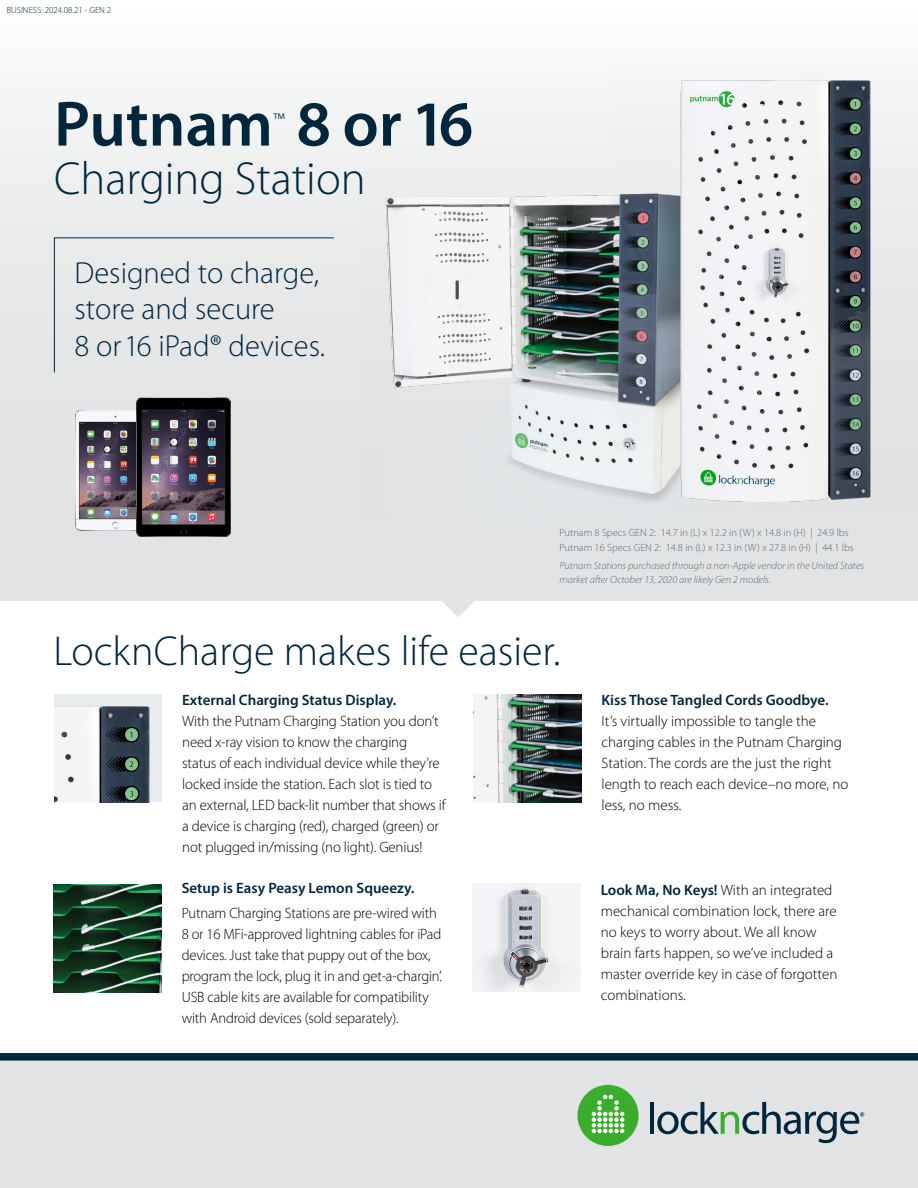
<style>
.page{position:relative;width:918px;height:1188px;background:#fff}
.page>*{position:absolute;margin:0;border:0;box-sizing:border-box;transform-origin:0 0}
.t1{font:600 64.5px "Myriad Pro";color:#00263e}
.t2{font:300 46.5px "Myriad Pro";color:#00263e}
.t3{font:300 42px "Myriad Pro";color:#00263e}
.t4{font:300 30.6px/36.6px "Myriad Pro";color:#00263e}
.t5{font:300 20.1px "Myriad Pro";color:#00263e}
.t6{font:300 15px/21px "Myriad Pro";letter-spacing:-.01em;color:#000}
.t7{font:600 15px "Myriad Pro";color:#00263e}
.t8{font:300 10.5px/15px "Myriad Pro";color:#606a70}
.t9{font:italic 300 10.5px/13.5px "Myriad Pro";color:#606a70}
.t10{font:300 9px "Myriad Pro";color:#00263e}
.s1{font-weight:600;color:#00263e}
</style>
<div class="page">
<div style="left:0;top:8px;width:918px;height:593px;background:linear-gradient(to bottom,#f8f8f8,#dcdddf)"></div>
<svg style="left:442px;top:584px;width:33px;height:33px"></svg>
<div style="left:0;top:1061px;width:918px;height:127px;background:#e2e3e4"></div>
<hr style="left:650px;top:1102px;width:4px;height:32px;background:#00263e">
<div style="left:577px;top:1085px;width:62px;height:61px;background:#3aad2c;border-radius:50%"></div>
<svg style="left:592px;top:1095px;width:32px;height:38px"></svg>
<svg style="left:657px;top:1102px;width:207px;height:41px"></svg>
<div style="left:54px;top:237px;width:280px;height:136px;background:#e7e8e8"></div>
<div style="left:0;top:1053px;width:918px;height:8px;background:#00263e"></div>
<img style="left:76px;top:411px;width:60px;height:119px">
<img style="left:136px;top:397px;width:95px;height:139px">
<img style="left:54px;top:694px;width:108px;height:108px">
<img style="left:473px;top:694px;width:108px;height:108px">
<img style="left:53px;top:884px;width:108px;height:108px">
<img style="left:472px;top:884px;width:108px;height:108px">
<img style="left:361px;top:110px;width:429px;height:410px">
<img style="left:611px;top:51px;width:307px;height:458px">
<p class="t10" style="left:7px;top:5px;width:106px">BUSINESS: 2024.08.21 - GEN 2</p>
<h1 class="t1" style="left:54px;top:83px;width:421px">Putnam 8 or 16</h1>
<h3 class="t5" style="left:273px;top:108px;width:14px">™</h3>
<h2 class="t2" style="left:54px;top:150px;width:313px">Charging Station</h2>
<h3 class="t4" style="left:75px;top:254px;width:252px">Designed to charge, store and secure<br>8 or 16 iPad® devices.</h3>
<p class="t8" style="left:559px;top:525px;width:296px">Putnam 8 Specs GEN 2: 14.7 in (L) x 12.2 in (W) x 14.8 in (H) | 24.9 lbs<br>Putnam 16 Specs GEN 2: 14.8 in (L) x 12.3 in (W) x 27.8 in (H) | 44.1 lbs</p>
<p class="t9" style="left:560px;top:559px;width:306px">Putnam Stations purchased through a non-Apple vendor in the United States market after October 13, 2020 are likely Gen 2 models.</p>
<h3 class="t3" style="left:53px;top:626px;width:508px">LocknCharge makes life easier.</h3>
<p class="t7" style="left:182px;top:691px;width:216px">External Charging Status Display.</p>
<p class="t6" style="left:182px;top:711px;width:265px">With the Putnam Charging Station you don’t need x-ray vision to know the charging<br>status of each individual device while they’re locked inside the station. Each slot is tied to an external, LED back-lit number that shows if a device is charging (red), charged (green) or not plugged in/missing (no light). Genius!</p>
<p class="t7" style="left:182px;top:879px;width:234px">Setup is Easy Peasy Lemon Squeezy.</p>
<p class="t6" style="left:182px;top:902px;width:262px">Putnam Charging Stations are pre-wired with 8 or 16 MFi-approved lightning cables for iPad devices. Just take that puppy out of the box, program the lock, plug it in and get-a-chargin’.<br>USB cable kits are available for compatibility with Android devices (sold separately).</p>
<p class="t7" style="left:602px;top:691px;width:229px">Kiss Those Tangled Cords Goodbye.</p>
<p class="t6" style="left:602px;top:711px;width:249px">It’s virtually impossible to tangle the charging cables in the Putnam Charging Station. The cords are the just the right length to reach each device–no more, no less, no mess.</p>
<p class="t6" style="left:601px;top:880px;width:238px"><span class="s1">Look Ma, No Keys!</span> With an integrated mechanical combination lock, there are no keys to worry about. We all know brain farts happen, so we’ve included a master override key in case of forgotten combinations.</p>
</div>
